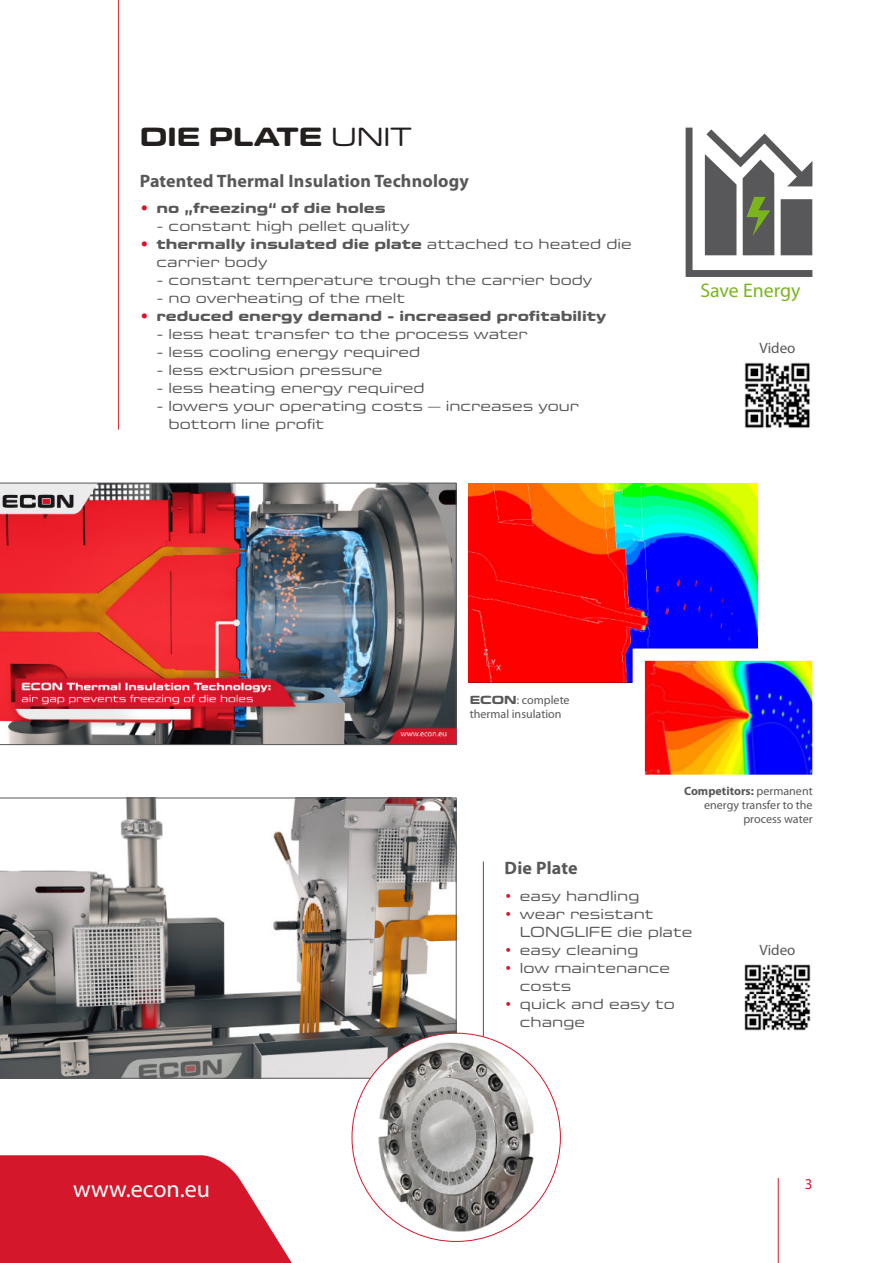
<style>
.page{position:relative;width:885px;height:1263px;background:#fff}
.page>*{position:absolute;margin:0;border:0;box-sizing:border-box;transform-origin:0 0}
.t1{font:700 27px "Eurostile Candy LT Pro";color:#231f1e}
.t2{font:24px "Myriad Pro";color:#fff}
.t3{font:19.8px "Myriad Pro";color:#7bb51d}
.t4{font:700 18px "Myriad Pro";letter-spacing:.01em;color:#58585a}
.t5{font:15px/18px "Eurostile Candy LT Pro";color:#58585a}
.t6{font:700 15px "Eurostile Candy LT Pro";color:#58585a}
.t7{font:15px "Myriad Pro";color:#58585a}
.t8{font:15px "Myriad Pro";color:#d5172b}
.t9{font:12px/13.5px "Myriad Pro";color:#58585a}
.s1{font-weight:400}
.s2{color:#d5172b}
.s3{font-weight:700;color:#d5172b}
.s4{font-weight:700}
.s5{font-family:"Eurostile Candy LT Pro";font-weight:700}
</style>
<div class="page">
<svg style="left:0;top:798px;width:456px;height:280px"></svg>
<hr style="left:483px;top:861px;width:1px;height:276px;background:#d5172b">
<img style="left:469px;top:483px;width:288px;height:200px">
<img style="left:645px;top:661px;width:166px;height:113px">
<div style="left:632px;top:648px;width:192px;height:139px;border:12px solid #fff"></div>
<img style="left:0;top:483px;width:456px;height:262px">
<div style="left:233px;top:619px;width:7px;height:7px;background:#eceded;border-radius:50%"></div>
<svg style="left:214px;top:620px;width:23px;height:61px"></svg>
<div style="left:351px;top:1033px;width:209px;height:209px;background:#fff;border:1px solid #d5172b;border-radius:50%"></div>
<img style="left:378px;top:1042px;width:155px;height:190px">
<img style="left:744px;top:964px;width:67px;height:67px">
<hr style="left:118px;top:0;width:1px;height:430px;background:#db2631">
<img style="left:744px;top:362px;width:66px;height:67px">
<svg style="left:685px;top:127px;width:128px;height:150px"></svg>
<hr style="left:777px;top:1178px;width:1px;height:85px;background:#d5172b">
<svg style="left:0;top:1155px;width:292px;height:108px;background:#da3344"></svg>
<h1 class="t1" style="left:140px;top:124px;width:273px">DIE PLATE <span class="s1">UNIT</span></h1>
<p class="t4" style="left:140px;top:173px;width:331px">Patented Thermal Insulation Technology</p>
<p class="t6" style="left:140px;top:201px;width:247px"><span class="s2">•</span> no „freezing“ of die holes</p>
<p class="t5" style="left:156px;top:218px;width:255px">- constant high pellet quality</p>
<p class="t5" style="left:156px;top:236px;width:477px;text-indent:-17px"><span class="s3">•</span> <span class="s4">thermally insulated die plate</span> attached to heated die carrier body</p>
<p class="t5" style="left:156px;top:272px;width:437px">- constant temperature trough the carrier body</p>
<p class="t5" style="left:156px;top:290px;width:250px">- no overheating of the melt</p>
<p class="t6" style="left:140px;top:309px;width:468px"><span class="s2">•</span> reduced energy demand - increased profitability</p>
<p class="t5" style="left:156px;top:326px;width:372px">- less heat transfer to the process water</p>
<p class="t5" style="left:156px;top:344px;width:265px">- less cooling energy required</p>
<p class="t5" style="left:156px;top:362px;width:227px">- less extrusion pressure</p>
<p class="t5" style="left:156px;top:380px;width:270px">- less heating energy required</p>
<p class="t5" style="left:169px;top:398px;width:412px;text-indent:-12px">- lowers your operating costs – increases your bottom line profit</p>
<h3 class="t3" style="left:700px;top:282px;width:101px">Save Energy</h3>
<p class="t7" style="left:759px;top:342px;width:37px">Video</p>
<p class="t9" style="left:470px;top:694px;width:101px"><span class="s5">ECON</span>: complete thermal insulation</p>
<p class="t9" style="left:684px;top:786px;width:130px;text-align:right"><span class="s4">Competitors:</span> permanent energy transfer to the process water</p>
<h2 class="t2" style="left:73px;top:1179px;width:138px">www.econ.eu</h2>
<p class="t4" style="left:504px;top:861px;width:74px">Die Plate</p>
<p class="t5" style="left:504px;top:887px;width:136px"><span class="s2">•</span> easy handling</p>
<p class="t5" style="left:520px;top:905px;width:174px;text-indent:-15px"><span class="s2">•</span> wear resistant<br>LONGLIFE die plate</p>
<p class="t5" style="left:504px;top:941px;width:135px"><span class="s2">•</span> easy cleaning</p>
<p class="t5" style="left:520px;top:959px;width:152px;text-indent:-15px"><span class="s2">•</span> low maintenance costs</p>
<p class="t5" style="left:520px;top:995px;width:156px;text-indent:-15px"><span class="s2">•</span> quick and easy to change</p>
<p class="t7" style="left:759px;top:944px;width:37px">Video</p>
<p class="t8" style="left:804px;top:1177px;width:9px">3</p>
</div>
